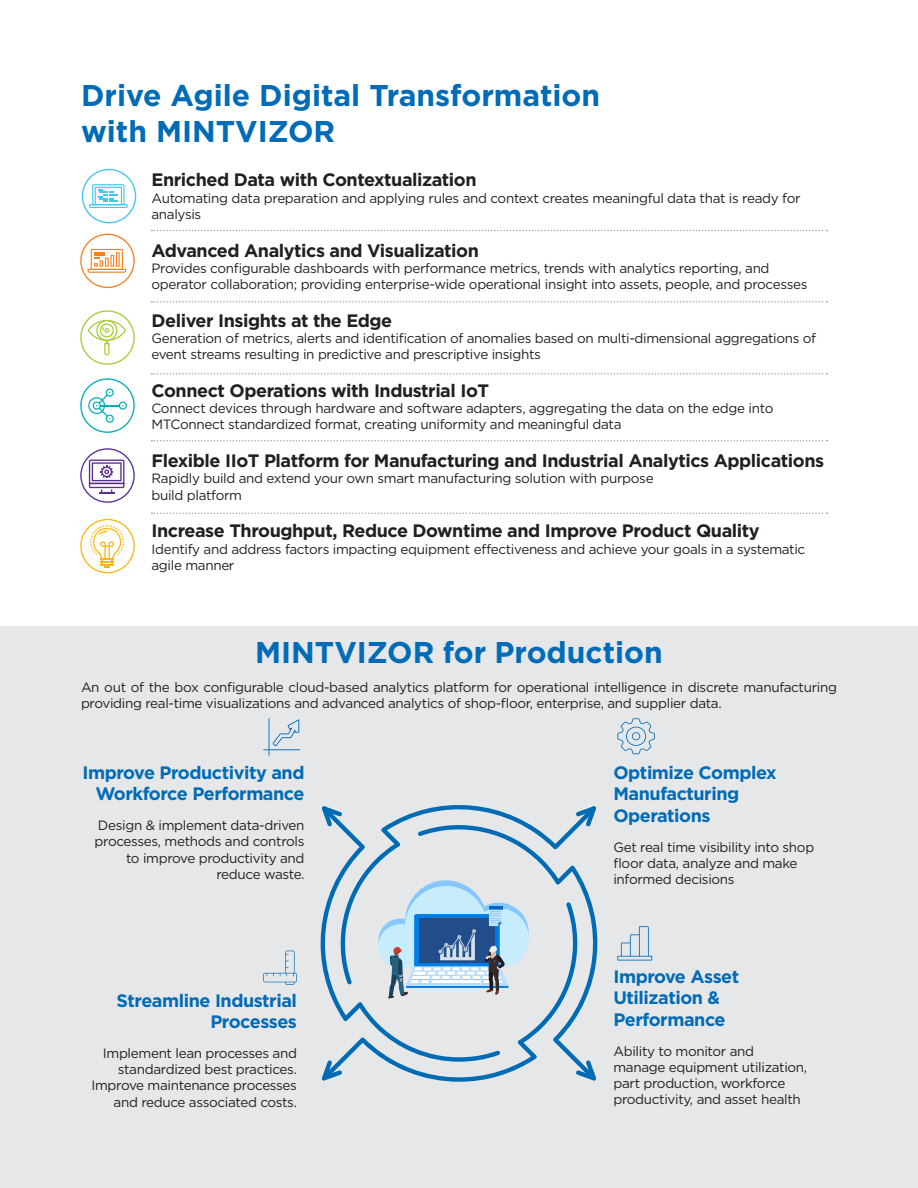
<style>
.page{position:relative;width:918px;height:1188px;background:#fff}
.page>*{position:absolute;margin:0;border:0;box-sizing:border-box;transform-origin:0 0}
.Heading{font:700 30px/36px "Gotham";color:#006bb6}
.Side_head{font:700 18px "Gotham";letter-spacing:-.025em;color:#231f20}
.Side_head-2{font:700 18px/21.6px "Gotham";letter-spacing:-.025em;color:#006bb6}
.Body{font:13.5px/16.2px "Gotham";letter-spacing:-.025em;color:#231f20}
</style>
<div class="page">
<div style="left:0;top:627px;width:918px;height:561px;background:#e6e7e9"></div>
<div style="left:82px;top:169px;width:54px;height:54px;border:1px solid #40c7f4;border-radius:50%"></div>
<div style="left:80px;top:234px;width:55px;height:54px;border:1px solid #f58220;border-radius:50%"></div>
<div style="left:80px;top:310px;width:55px;height:55px;border:1px solid #a6ce39;border-radius:50%"></div>
<div style="left:80px;top:378px;width:55px;height:55px;border:1px solid #00b0bc;border-radius:50%"></div>
<div style="left:80px;top:448px;width:55px;height:55px;border:1px solid #5b2e91;border-radius:50%"></div>
<div style="left:80px;top:519px;width:55px;height:54px;border:1px solid #fcb814;border-radius:50%"></div>
<svg style="left:152px;top:230px;width:675px;height:1px"></svg>
<svg style="left:152px;top:301px;width:675px;height:2px"></svg>
<svg style="left:152px;top:373px;width:675px;height:2px"></svg>
<svg style="left:152px;top:440px;width:675px;height:1px"></svg>
<svg style="left:152px;top:513px;width:675px;height:1px"></svg>
<svg style="left:418px;top:924px;width:180px;height:156px"></svg>
<svg style="left:442px;top:805px;width:154px;height:179px"></svg>
<svg style="left:320px;top:806px;width:180px;height:259px"></svg>
<svg style="left:322px;top:1060px;width:20px;height:20px"></svg>
<svg style="left:576px;top:1060px;width:20px;height:20px"></svg>
<svg style="left:576px;top:806px;width:20px;height:20px"></svg>
<svg style="left:322px;top:806px;width:20px;height:20px"></svg>
<svg style="left:263px;top:718px;width:37px;height:38px"></svg>
<svg style="left:617px;top:718px;width:38px;height:36px"></svg>
<svg style="left:263px;top:951px;width:34px;height:34px"></svg>
<svg style="left:617px;top:926px;width:35px;height:35px"></svg>
<svg style="left:89px;top:184px;width:39px;height:24px"></svg>
<svg style="left:88px;top:249px;width:38px;height:24px"></svg>
<svg style="left:88px;top:320px;width:38px;height:35px"></svg>
<svg style="left:88px;top:388px;width:39px;height:35px"></svg>
<svg style="left:89px;top:460px;width:35px;height:33px"></svg>
<svg style="left:90px;top:525px;width:34px;height:43px"></svg>
<svg style="left:378px;top:880px;width:151px;height:119px"></svg>
<p class="Heading" style="left:81px;top:76px;width:521px">Drive Agile Digital Transformation with MINTVIZOR</p>
<p class="Side_head" style="left:152px;top:170px;width:327px">Enriched Data with Contextualization</p>
<p class="Body" style="left:152px;top:189px;width:651px">Automating data preparation and applying rules and context creates meaningful data that is ready for analysis</p>
<p class="Side_head" style="left:152px;top:240px;width:329px">Advanced Analytics and Visualization</p>
<p class="Body" style="left:152px;top:260px;width:657px">Provides configurable dashboards with performance metrics, trends with analytics reporting, and operator collaboration; providing enterprise-wide operational insight into assets, people, and processes</p>
<p class="Side_head" style="left:152px;top:310px;width:242px">Deliver Insights at the Edge</p>
<p class="Body" style="left:152px;top:330px;width:666px">Generation of metrics, alerts and identification of anomalies based on multi-dimensional aggregations of event streams resulting in predictive and prescriptive insights</p>
<p class="Side_head" style="left:152px;top:380px;width:339px">Connect Operations with Industrial IoT</p>
<p class="Body" style="left:152px;top:400px;width:623px">Connect devices through hardware and software adapters, aggregating the data on the edge into<br>MTConnect standardized format, creating uniformity and meaningful data</p>
<p class="Side_head" style="left:152px;top:450px;width:674px">Flexible IIoT Platform for Manufacturing and Industrial Analytics Applications</p>
<p class="Body" style="left:152px;top:470px;width:504px">Rapidly build and extend your own smart manufacturing solution with purpose build platform</p>
<p class="Side_head" style="left:152px;top:521px;width:610px">Increase Throughput, Reduce Downtime and Improve Product Quality</p>
<p class="Body" style="left:152px;top:540px;width:655px">Identify and address factors impacting equipment effectiveness and achieve your goals in a systematic agile manner</p>
<p class="Heading" style="left:255px;top:633px;width:409px">MINTVIZOR for Production</p>
<p class="Body" style="left:81px;top:679px;width:758px">An out of the box configurable cloud-based analytics platform for operational intelligence in discrete manufacturing providing real-time visualizations and advanced analytics of shop-floor, enterprise, and supplier data.</p>
<p class="Side_head-2" style="left:83px;top:761px;width:224px;text-align:right">Improve Productivity and<br>Workforce Performance</p>
<p class="Body" style="left:95px;top:817px;width:211px;text-align:right">Design &amp; implement data-driven processes, methods and controls to improve productivity and reduce waste.</p>
<p class="Side_head-2" style="left:117px;top:989px;width:182px;text-align:right">Streamline Industrial<br>Processes</p>
<p class="Body" style="left:92px;top:1045px;width:207px;text-align:right">Implement lean processes and standardized best practices.<br>Improve maintenance processes and reduce associated costs.</p>
<p class="Side_head-2" style="left:613px;top:761px;width:165px">Optimize Complex<br>Manufacturing<br>Operations</p>
<p class="Body" style="left:613px;top:839px;width:202px">Get real time visibility into shop floor data, analyze and make informed decisions</p>
<p class="Side_head-2" style="left:613px;top:965px;width:127px">Improve Asset<br>Utilization &amp;<br>Performance</p>
<p class="Body" style="left:613px;top:1042px;width:195px">Ability to monitor and manage equipment utilization, part production, workforce productivity, and asset health</p>
</div>
